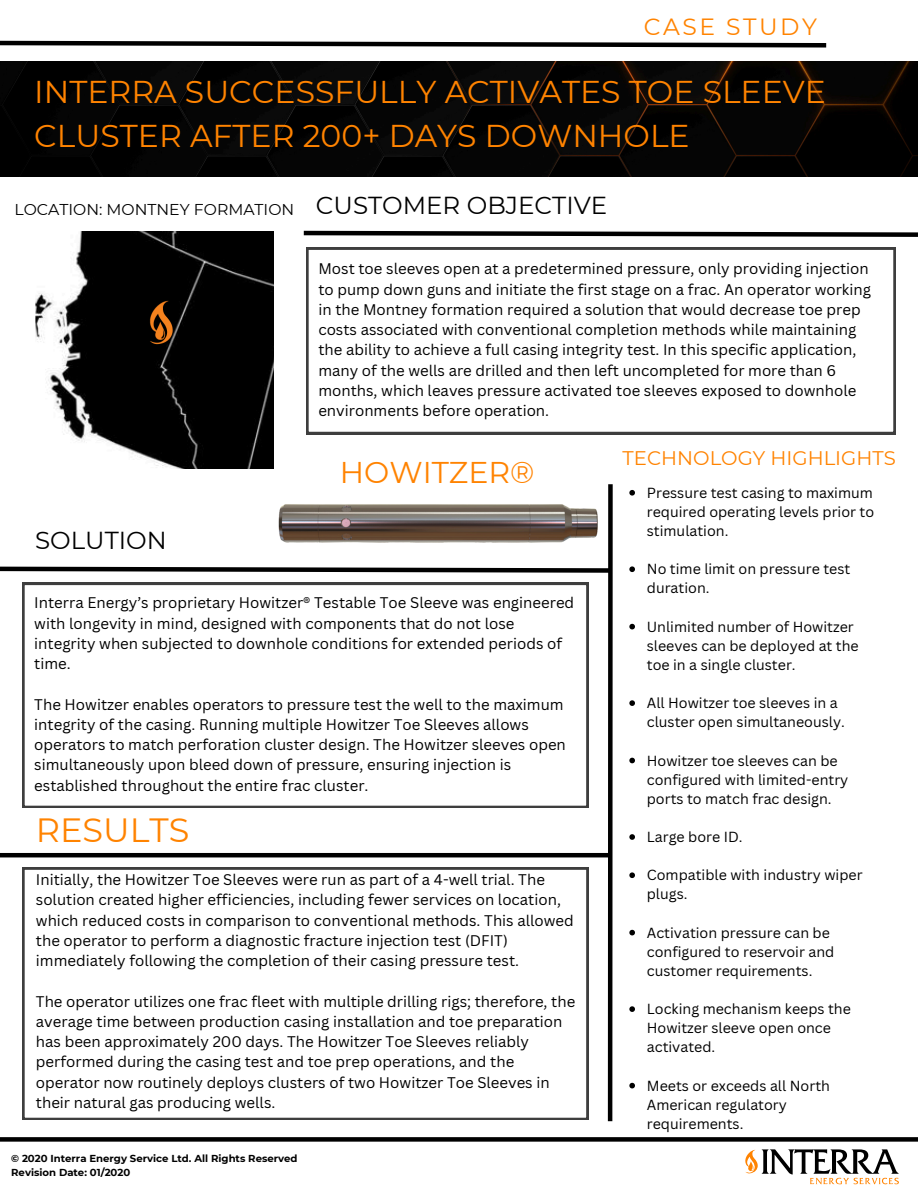
<style>
.page{position:relative;width:918px;height:1188px;background:#fff}
.page>*{position:absolute;margin:0;border:0;box-sizing:border-box;transform-origin:0 0}
.t1{font:33.6px "Montserrat";color:#ff8300}
.t2{font:31.5px/43.8px "Montserrat";color:#ff8300}
.t3{font:30px "Montserrat";color:#ff8300}
.t4{font:24.6px "Montserrat";color:#000}
.t5{font:23.4px "Montserrat";letter-spacing:.105em;color:#ff8300}
.t6{font:19.65px "Montserrat";color:#ff8300}
.t7{font:15.75px "Montserrat";color:#000}
.t8{font:15px/20.2px "Canva Sans";color:#000}
.t9{font:14.25px/19.2px "Canva Sans";color:#000}
.t10{font:700 10.05px "Montserrat";color:#000}
</style>
<div class="page">
<svg style="left:0;top:40px;width:827px;height:8px"></svg>
<div style="left:0;top:1137px;width:918px;height:5px;background:#000"></div>
<svg style="left:306px;top:248px;width:590px;height:186px"></svg>
<svg style="left:22px;top:583px;width:566px;height:225px"></svg>
<hr style="left:0;top:853px;width:611px;height:4px;background:#000">
<svg style="left:22px;top:868px;width:566px;height:252px"></svg>
<div style="left:608px;top:484px;width:5px;height:637px;background:#000"></div>
<svg style="left:745px;top:1149px;width:154px;height:35px"></svg>
<div style="left:0;top:61px;width:918px;height:115px;background:#050505"></div>
<svg style="left:629px;top:490px;width:6px;height:6px"></svg>
<svg style="left:629px;top:566px;width:6px;height:6px"></svg>
<svg style="left:629px;top:624px;width:6px;height:5px"></svg>
<svg style="left:629px;top:700px;width:6px;height:6px"></svg>
<svg style="left:629px;top:758px;width:6px;height:5px"></svg>
<svg style="left:629px;top:834px;width:6px;height:6px"></svg>
<svg style="left:629px;top:872px;width:6px;height:6px"></svg>
<svg style="left:629px;top:930px;width:6px;height:5px"></svg>
<svg style="left:629px;top:1006px;width:6px;height:6px"></svg>
<svg style="left:629px;top:1083px;width:6px;height:5px"></svg>
<img style="left:278px;top:504px;width:319px;height:39px">
<svg style="left:303px;top:230px;width:615px;height:7px"></svg>
<svg style="left:0;top:564px;width:613px;height:11px"></svg>
<img style="left:36px;top:232px;width:237px;height:237px">
<img style="left:145px;top:296px;width:31px;height:53px">
<h3 class="t5" style="left:644px;top:13px;width:175px">CASE STUDY</h3>
<p class="t2" style="left:34px;top:70px;width:793px">INTERRA SUCCESSFULLY ACTIVATES TOE SLEEVE<br>CLUSTER AFTER 200+ DAYS DOWNHOLE</p>
<p class="t7" style="left:15px;top:200px;width:281px">LOCATION: MONTNEY FORMATION</p>
<p class="t4" style="left:316px;top:190px;width:293px">CUSTOMER OBJECTIVE</p>
<p class="t8" style="left:318px;top:258px;width:554px">Most toe sleeves open at a predetermined pressure, only providing injection to pump down guns and initiate the first stage on a frac. An operator working in the Montney formation required a solution that would decrease toe prep costs associated with conventional completion methods while maintaining the ability to achieve a full casing integrity test. In this specific application, many of the wells are drilled and then left uncompleted for more than 6 months, which leaves pressure activated toe sleeves exposed to downhole environments before operation.</p>
<h3 class="t4" style="left:35px;top:526px;width:133px">SOLUTION</h3>
<h3 class="t3" style="left:340px;top:454px;width:196px">HOWITZER®</h3>
<p class="t8" style="left:34px;top:592px;width:541px">Interra Energy’s proprietary Howitzer® Testable Toe Sleeve was engineered with longevity in mind, designed with components that do not lose integrity when subjected to downhole conditions for extended periods of time.</p>
<h6 class="t8" style="left:34px;top:694px;width:533px">The Howitzer enables operators to pressure test the well to the maximum integrity of the casing. Running multiple Howitzer Toe Sleeves allows operators to match perforation cluster design. The Howitzer sleeves open simultaneously upon bleed down of pressure, ensuring injection is established throughout the entire frac cluster.</h6>
<p class="t1" style="left:36px;top:809px;width:155px">RESULTS</p>
<h4 class="t8" style="left:36px;top:869px;width:539px">Initially, the Howitzer Toe Sleeves were run as part of a 4-well trial. The solution created higher efficiencies, including fewer services on location, which reduced costs in comparison to conventional methods. This allowed the operator to perform a diagnostic fracture injection test (DFIT) immediately following the completion of their casing pressure test.</h4>
<h2 class="t8" style="left:36px;top:991px;width:541px">The operator utilizes one frac fleet with multiple drilling rigs; therefore, the average time between production casing installation and toe preparation has been approximately 200 days. The Howitzer Toe Sleeves reliably performed during the casing test and toe prep operations, and the operator now routinely deploys clusters of two Howitzer Toe Sleeves in their natural gas producing wells.</h2>
<h1 class="t10" style="left:11px;top:1153px;width:288px">© 2020 Interra Energy Service Ltd. All Rights Reserved</h1>
<h5 class="t10" style="left:11px;top:1166px;width:121px">Revision Date: 01/2020</h5>
<p class="t6" style="left:623px;top:446px;width:275px">TECHNOLOGY HIGHLIGHTS</p>
<p class="t9" style="left:647px;top:483px;width:229px;text-align:justify">Pressure test casing to maximum required operating levels prior to stimulation.</p>
<p class="t9" style="left:647px;top:559px;width:205px">No time limit on pressure test duration.</p>
<p class="t9" style="left:647px;top:617px;width:213px">Unlimited number of Howitzer sleeves can be deployed at the toe in a single cluster.</p>
<p class="t9" style="left:647px;top:693px;width:199px">All Howitzer toe sleeves in a cluster open simultaneously.</p>
<p class="t9" style="left:647px;top:750px;width:203px">Howitzer toe sleeves can be configured with limited-entry ports to match frac design.</p>
<p class="t9" style="left:647px;top:827px;width:97px">Large bore ID.</p>
<p class="t9" style="left:647px;top:865px;width:217px">Compatible with industry wiper plugs.</p>
<p class="t9" style="left:647px;top:923px;width:189px">Activation pressure can be configured to reservoir and customer requirements.</p>
<p class="t9" style="left:647px;top:999px;width:206px">Locking mechanism keeps the<br>Howitzer sleeve open once activated.</p>
<p class="t9" style="left:647px;top:1076px;width:185px">Meets or exceeds all North<br>American regulatory requirements.</p>
</div>
